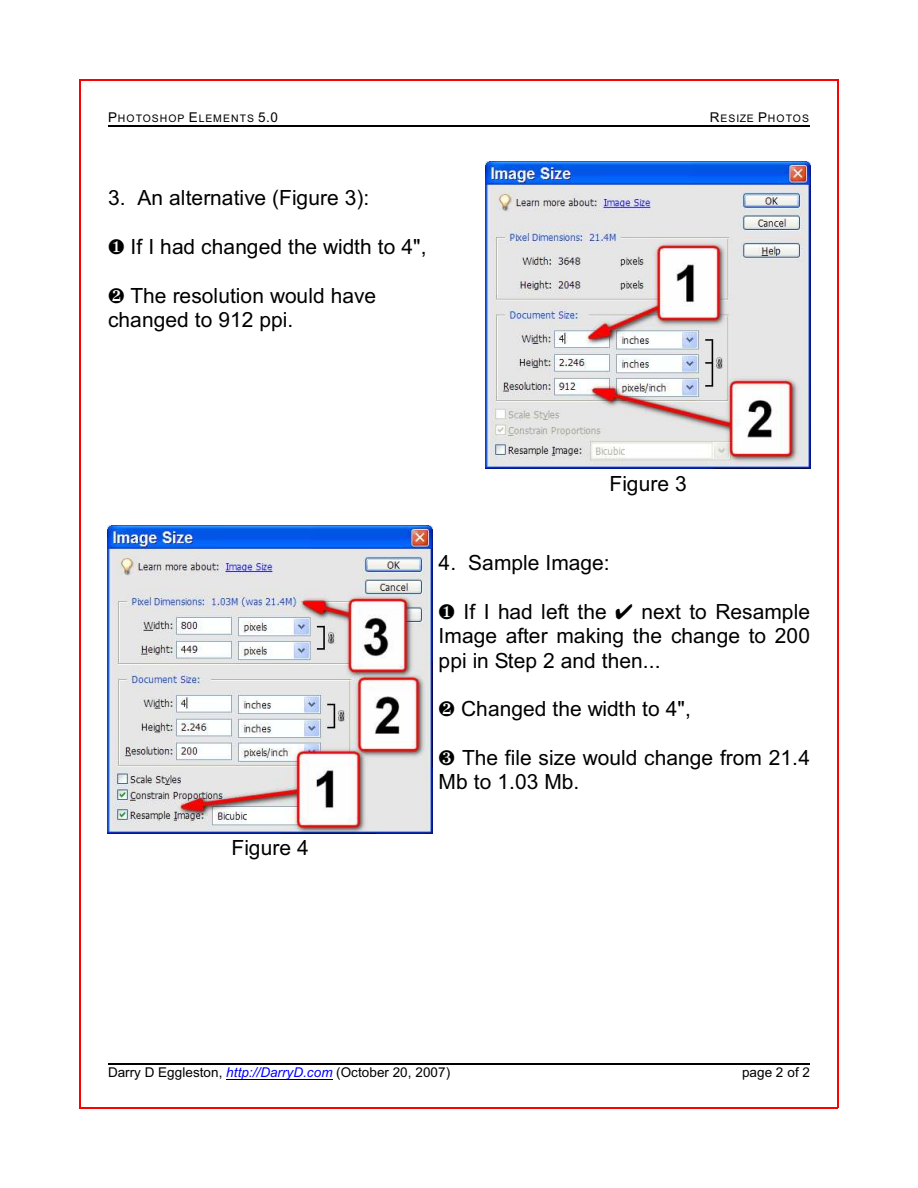
<style>
.page{position:relative;width:918px;height:1188px;background:#fff}
.page>*{position:absolute;margin:0;border:0;box-sizing:border-box;transform-origin:0 0}
.t1{font:21px/24.3px "Arial";letter-spacing:.005em;color:#000}
.t2{font:13.5px "Arial";letter-spacing:.005em;color:#000}
.t3{font:10.5px "Arial";letter-spacing:.095em;color:#000}
.s1{font-size:13.5px}
.s2{font-style:italic;color:#00f}
</style>
<div class="page">
<hr style="left:80px;top:80px;width:1px;height:1028px;background:#f00">
<hr style="left:837px;top:80px;width:1px;height:1028px;background:#f00">
<hr style="left:80px;top:80px;width:758px;height:1px;background:#f00">
<hr style="left:80px;top:1107px;width:758px;height:1px;background:#f00">
<hr style="left:108px;top:125px;width:702px;height:1px;background:#000">
<hr style="left:226px;top:1079px;width:106px;height:1px;background:#000">
<hr style="left:108px;top:1063px;width:702px;height:1px;background:#000">
<img style="left:486px;top:161px;width:324px;height:308px">
<img style="left:108px;top:526px;width:324px;height:307px">
<p class="t3" style="left:108px;top:114px;width:172px"><span class="s1">P</span>HOTOSHOP <span class="s1">E</span>LEMENTS <span class="s1">5.0</span></p>
<p class="t3" style="left:710px;top:114px;width:101px"><span class="s1">R</span>ESIZE <span class="s1">P</span>HOTOS</p>
<p class="t1" style="left:108px;top:188px;width:263px">3. An alternative (Figure 3):</p>
<p class="t1" style="left:108px;top:236px;width:320px">➢ If I had changed the width to 4",</p>
<p class="t1" style="left:108px;top:285px;width:270px;text-indent:23px">The resolution would have changed to 912 ppi.</p>
<p class="t1" style="left:231px;top:838px;width:79px">Figure 4</p>
<p class="t1" style="left:609px;top:473px;width:79px">Figure 3</p>
<p class="t1" style="left:439px;top:552px;width:173px">4. Sample Image:</p>
<p class="t1" style="left:439px;top:601px;width:170px">➢ If I had left the</p>
<p class="t1" style="left:439px;top:601px;width:373px;text-align:justify;text-indent:203px">next to Resample Image after making the change to 200 ppi in Step 2 and then...</p>
<p class="t1" style="left:461px;top:699px;width:231px">Changed the width to 4",</p>
<p class="t1" style="left:439px;top:747px;width:373px;text-indent:23px">The file size would change from 21.4<br>Mb to 1.03 Mb.</p>
<p class="t2" style="left:108px;top:1067px;width:344px">Darry D Eggleston, <span class="s2">http://DarryD.com</span> (October 20, 2007)</p>
<p class="t2" style="left:742px;top:1067px;width:69px">page 2 of 2</p>
</div>
